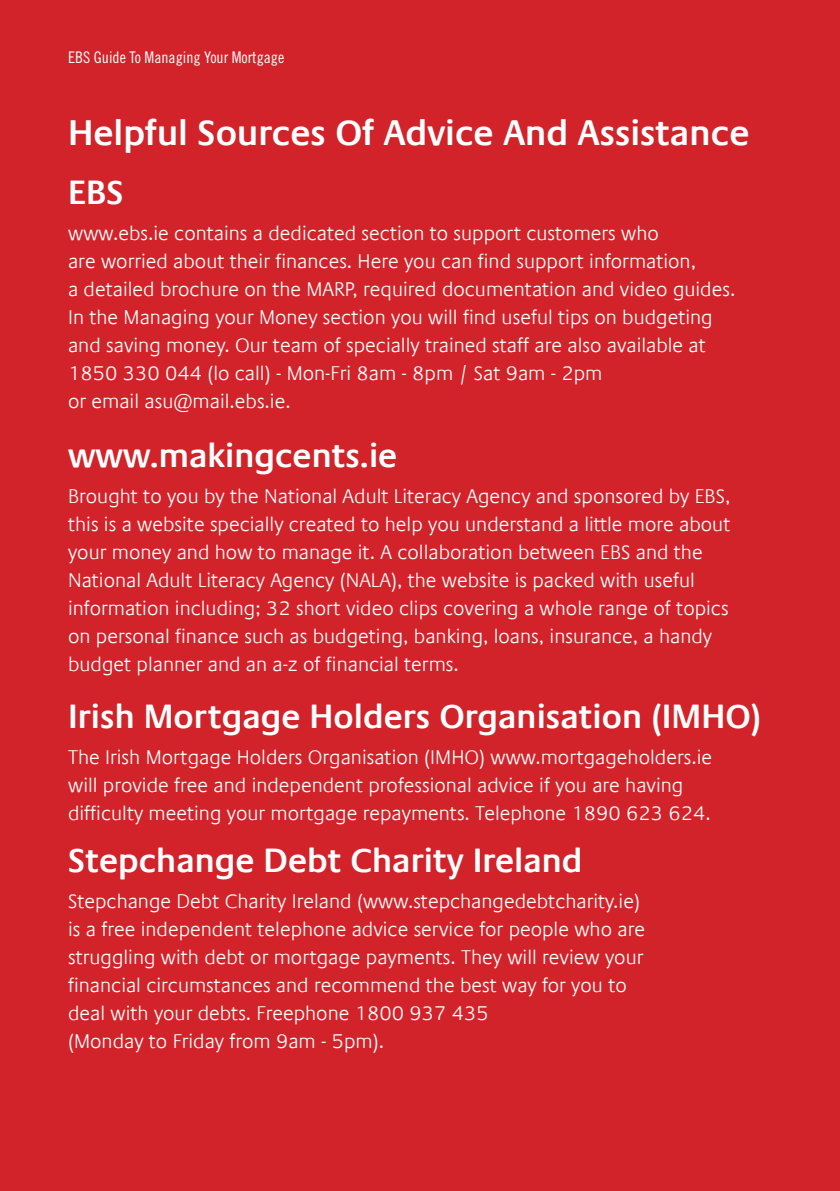
<style>
.page{position:relative;width:840px;height:1191px;background:#fff}
.page>*{position:absolute;margin:0;border:0;box-sizing:border-box;transform-origin:0 0}
.t1{font:600 36px "Praxis Com";color:#fff}
.t2{font:600 34px "Praxis Com";color:#fff}
.t3{font:300 20px/28px "Praxis Com";color:#fff}
.t4{font:16px "Trade Gothic Cond Eighteen";color:#fff}
</style>
<div class="page">
<div style="left:0;top:0;width:839px;height:1191px;background:#d2232a"></div>
<p class="t4" style="left:68px;top:48px;width:217px">EBS Guide To Managing Your Mortgage</p>
<p class="t1" style="left:68px;top:112px;width:682px">Helpful Sources Of Advice And Assistance</p>
<p class="t2" style="left:68px;top:172px;width:57px">EBS</p>
<p class="t3" style="left:68px;top:219px;width:668px">www.ebs.ie contains a dedicated section to support customers who<br>are worried about their finances. Here you can find support information,<br>a detailed brochure on the MARP, required documentation and video guides.<br>In the Managing your Money section you will find useful tips on budgeting and saving money. Our team of specially trained staff are also available at 1850 330 044 (lo call) - Mon-Fri 8am - 8pm / Sat 9am - 2pm<br>or email asu@mail.ebs.ie.</p>
<p class="t2" style="left:68px;top:435px;width:330px">www.makingcents.ie</p>
<p class="t3" style="left:68px;top:482px;width:663px">Brought to you by the National Adult Literacy Agency and sponsored by EBS, this is a website specially created to help you understand a little more about your money and how to manage it. A collaboration between EBS and the National Adult Literacy Agency (NALA), the website is packed with useful information including; 32 short video clips covering a whole range of topics on personal finance such as budgeting, banking, loans, insurance, a handy budget planner and an a-z of financial terms.</p>
<p class="t2" style="left:68px;top:696px;width:694px">Irish Mortgage Holders Organisation (IMHO)</p>
<p class="t3" style="left:68px;top:743px;width:645px">The Irish Mortgage Holders Organisation (IMHO) www.mortgageholders.ie will provide free and independent professional advice if you are having difficulty meeting your mortgage repayments. Telephone 1890 623 624.</p>
<p class="t2" style="left:68px;top:840px;width:515px">Stepchange Debt Charity Ireland</p>
<p class="t3" style="left:68px;top:887px;width:578px">Stepchange Debt Charity Ireland (www.stepchangedebtcharity.ie) is a free independent telephone advice service for people who are struggling with debt or mortgage payments. They will review your financial circumstances and recommend the best way for you to deal with your debts. Freephone 1800 937 435<br>(Monday to Friday from 9am - 5pm).</p>
</div>
